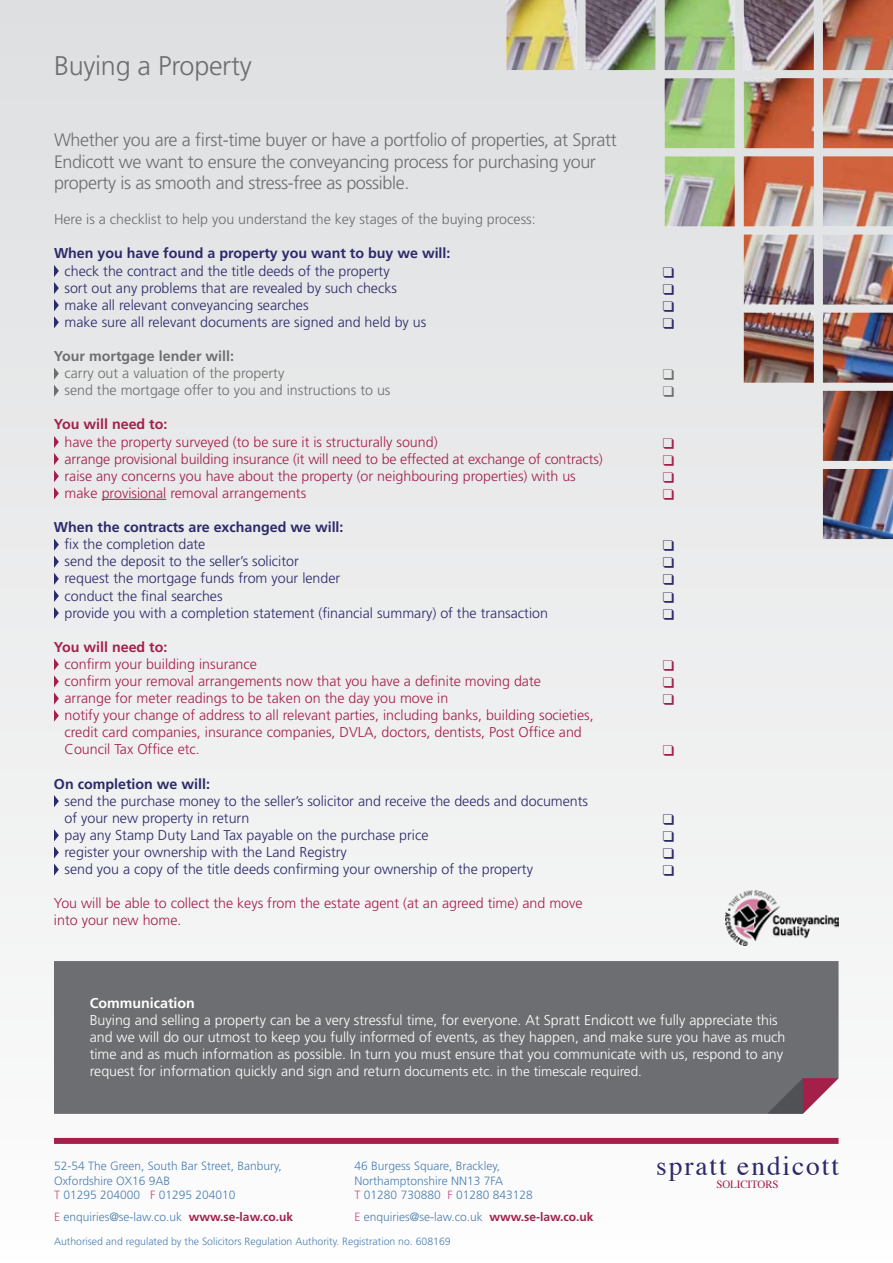
<style>
.page{position:relative;width:893px;height:1263px;background:#fff}
.page>*{position:absolute;margin:0;border:0;box-sizing:border-box;transform-origin:0 0}
.t1{font:27.45px "Times";letter-spacing:.07em;color:#2b2a6a}
.t2{font:300 27px "Frutiger";letter-spacing:-.01em;color:#6d6e71}
.t3{font:300 18px/21.6px "Frutiger";letter-spacing:-.02em;color:#6d6e71}
.t4{font:300 14.25px/17.1px "Frutiger";color:#a4204b}
.t5{font:300 14.25px/17.1px "Frutiger";color:#2b2a6a}
.t6{font:300 14.25px/17.1px "Frutiger";color:#fff}
.t7{font:300 14.25px/17.1px "Frutiger";color:#6d6e71}
.t8{font:700 14.25px "Frutiger";color:#2b2a6a}
.t9{font:700 14.25px "Frutiger";color:#a4204b}
.t10{font:700 14.25px "Frutiger";color:#6d6e71}
.t11{font:700 14.25px "Frutiger";color:#fff}
.t12{font:300 12px/14.4px "Frutiger";color:#4d80b2}
.t13{font:10.95px "Times";letter-spacing:-.01em;color:#a4204b}
.t14{font:300 10.5px "Frutiger";color:#4d80b2}
.s1{font-size:13.5px}
.s2{color:#cc4d85}
.s3{font-weight:700;color:#a4204b}
</style>
<div class="page">
<div style="left:0;top:0;width:893px;height:1263px;background:linear-gradient(to bottom,#dedfe0,#fcfcfc)"></div>
<img style="left:506px;top:0;width:387px;height:539px">
<hr style="left:102px;top:499px;width:64px;height:1px;background:#a4204b">
<svg style="left:54px;top:265px;width:5px;height:63px"></svg>
<svg style="left:54px;top:367px;width:5px;height:30px"></svg>
<svg style="left:54px;top:436px;width:5px;height:63px"></svg>
<svg style="left:54px;top:538px;width:5px;height:81px"></svg>
<svg style="left:54px;top:658px;width:5px;height:64px"></svg>
<svg style="left:54px;top:795px;width:5px;height:12px"></svg>
<svg style="left:54px;top:829px;width:5px;height:47px"></svg>
<div style="left:54px;top:1138px;width:784px;height:6px;background:#a4204b"></div>
<div style="left:54px;top:961px;width:784px;height:153px;background:#6d6e71"></div>
<svg style="left:767px;top:1078px;width:71px;height:36px"></svg>
<img style="left:725px;top:890px;width:114px;height:55px">
<svg style="left:663px;top:267px;width:11px;height:10px"></svg>
<svg style="left:663px;top:284px;width:11px;height:10px"></svg>
<svg style="left:663px;top:301px;width:11px;height:10px"></svg>
<svg style="left:663px;top:318px;width:11px;height:11px"></svg>
<svg style="left:663px;top:369px;width:11px;height:11px"></svg>
<svg style="left:663px;top:386px;width:11px;height:11px"></svg>
<svg style="left:663px;top:438px;width:11px;height:10px"></svg>
<svg style="left:663px;top:455px;width:11px;height:10px"></svg>
<svg style="left:663px;top:472px;width:11px;height:10px"></svg>
<svg style="left:663px;top:489px;width:11px;height:11px"></svg>
<svg style="left:663px;top:540px;width:11px;height:11px"></svg>
<svg style="left:663px;top:557px;width:11px;height:11px"></svg>
<svg style="left:663px;top:574px;width:11px;height:11px"></svg>
<svg style="left:663px;top:592px;width:11px;height:10px"></svg>
<svg style="left:663px;top:609px;width:11px;height:10px"></svg>
<svg style="left:663px;top:660px;width:11px;height:11px"></svg>
<svg style="left:663px;top:677px;width:11px;height:11px"></svg>
<svg style="left:663px;top:694px;width:11px;height:11px"></svg>
<svg style="left:663px;top:745px;width:11px;height:11px"></svg>
<svg style="left:663px;top:814px;width:11px;height:10px"></svg>
<svg style="left:663px;top:831px;width:11px;height:11px"></svg>
<svg style="left:663px;top:848px;width:11px;height:11px"></svg>
<svg style="left:663px;top:865px;width:11px;height:11px"></svg>
<h2 class="t2" style="left:54px;top:51px;width:199px">Buying a Property</h2>
<p class="t3" style="left:54px;top:129px;width:564px">Whether you are a first-time buyer or have a portfolio of properties, at Spratt<br>Endicott we want to ensure the conveyancing process for purchasing your property is as smooth and stress-free as possible.</p>
<p class="t7" style="left:54px;top:211px;width:483px">Here is a checklist to help you understand the key stages of the buying process:</p>
<p class="t8" style="left:54px;top:245px;width:398px">When you have found a property you want to buy we will:</p>
<p class="t5" style="left:64px;top:262px;width:363px">check the contract and the title deeds of the property<br>sort out any problems that are revealed by such checks make all relevant conveyancing searches<br>make sure all relevant documents are signed and held by us</p>
<p class="t10" style="left:54px;top:348px;width:182px">Your mortgage lender will:</p>
<p class="t7" style="left:64px;top:365px;width:327px">carry out a valuation of the property<br>send the mortgage offer to you and instructions to us</p>
<p class="t9" style="left:54px;top:416px;width:115px">You will need to:</p>
<p class="t4" style="left:64px;top:433px;width:540px">have the property surveyed (to be sure it is structurally sound)<br>arrange provisional building insurance (it will need to be effected at exchange of contracts) raise any concerns you have about the property (or neighbouring properties) with us make provisional removal arrangements</p>
<p class="t8" style="left:54px;top:519px;width:291px">When the contracts are exchanged we will:</p>
<p class="t5" style="left:64px;top:536px;width:485px">fix the completion date<br>send the deposit to the seller’s solicitor<br>request the mortgage funds from your lender<br>conduct the final searches<br>provide you with a completion statement (financial summary) of the transaction</p>
<p class="t9" style="left:54px;top:638px;width:115px">You will need to:</p>
<p class="t4" style="left:64px;top:655px;width:531px">confirm your building insurance<br>confirm your removal arrangements now that you have a definite moving date<br>arrange for meter readings to be taken on the day you move in<br>notify your change of address to all relevant parties, including banks, building societies, credit card companies, insurance companies, DVLA, doctors, dentists, Post Office and Council Tax Office etc.</p>
<p class="t8" style="left:54px;top:775px;width:157px">On completion we will:</p>
<p class="t5" style="left:64px;top:792px;width:525px">send the purchase money to the seller’s solicitor and receive the deeds and documents of your new property in return<br>pay any Stamp Duty Land Tax payable on the purchase price<br>register your ownership with the Land Registry<br>send you a copy of the title deeds confirming your ownership of the property</p>
<p class="t4" style="left:54px;top:895px;width:530px">You will be able to collect the keys from the estate agent (at an agreed time) and move into your new home.</p>
<p class="t11" style="left:90px;top:995px;width:107px">Communication</p>
<p class="t6" style="left:90px;top:1011px;width:697px">Buying and selling a property can be a very stressful time, for everyone. At Spratt Endicott we fully appreciate this and we will do our utmost to keep you fully informed of events, as they happen, and make sure you have as much time and as much information as possible. In turn you must ensure that you communicate with us, respond to any request for information quickly and sign and return <span class="s1">documents etc. in the timescale required.</span></p>
<p class="t12" style="left:54px;top:1159px;width:229px">52-54 The Green, South Bar Street, Banbury,<br>Oxfordshire OX16 9AB<br><span class="s2">T</span> 01295 204000 <span class="s2">F</span> 01295 204010</p>
<p class="t12" style="left:54px;top:1210px;width:240px"><span class="s2">E</span> enquiries@se-law.co.uk <span class="s3">www.se-law.co.uk</span></p>
<p class="t12" style="left:355px;top:1159px;width:180px">46 Burgess Square, Brackley,<br>Northamptonshire NN13 7FA<br><span class="s2">T</span> 01280 730880 <span class="s2">F</span> 01280 843128</p>
<p class="t12" style="left:355px;top:1210px;width:240px"><span class="s2">E</span> enquiries@se-law.co.uk <span class="s3">www.se-law.co.uk</span></p>
<p class="t14" style="left:54px;top:1235px;width:398px">Authorised and regulated by the Solicitors Regulation Authority. Registration no. 608169</p>
<h1 class="t1" style="left:656px;top:1140px;width:184px">spratt endicott</h1>
<p class="t13" style="left:716px;top:1174px;width:64px">SOLICITORS</p>
</div>
